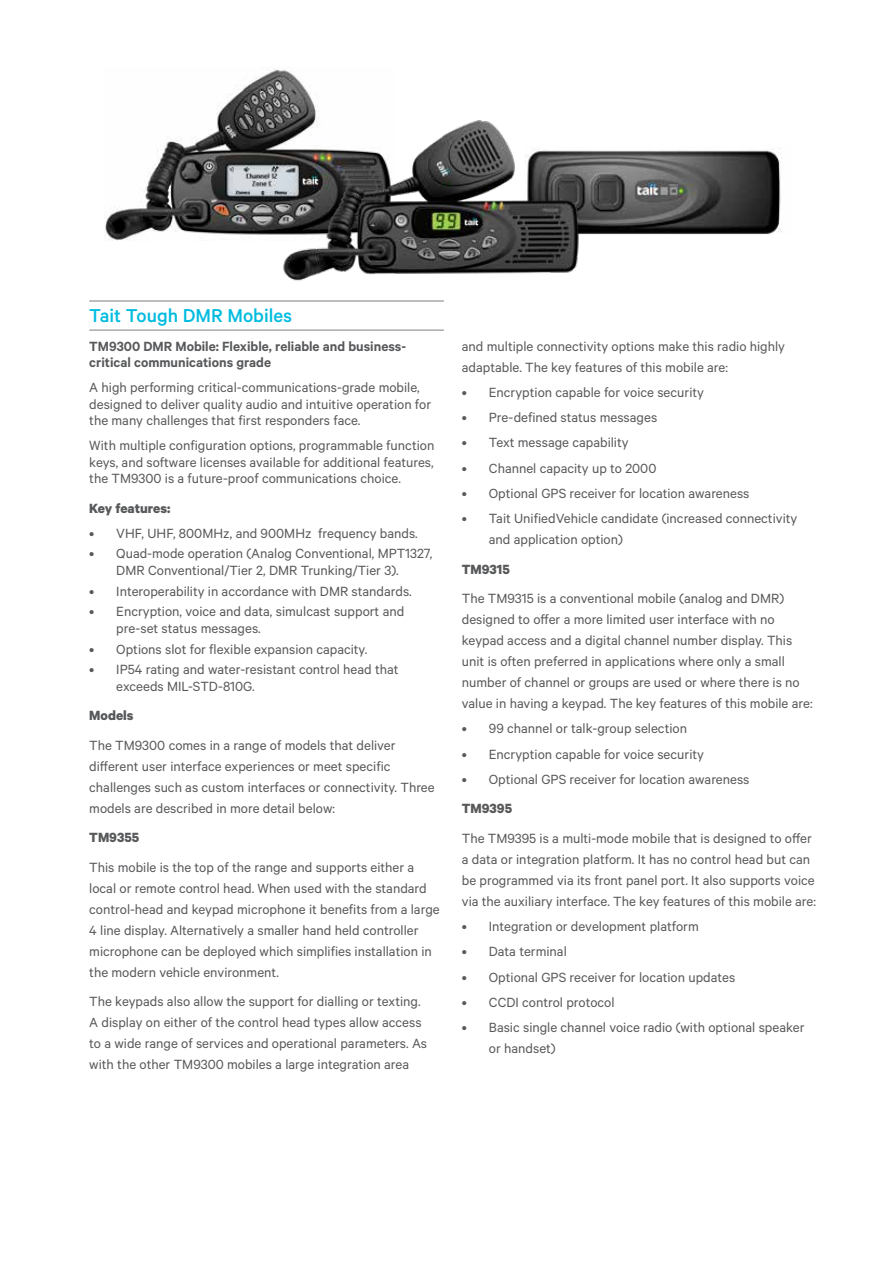
<style>
.page{position:relative;width:893px;height:1263px;background:#fff}
.page>*{position:absolute;margin:0;border:0;box-sizing:border-box;transform-origin:0 0}
.t1{font:500 21px "Calibre";color:#00bcdf}
.t2{font:15px/21px "Calibre";color:#58595b}
.t3{font:600 15px/16.5px "Calibre";color:#58595b}
.t4{font:700 15px "Calibre";color:#58595b}
</style>
<div class="page">
<hr style="left:89px;top:300px;width:355px;height:2px;background:#a7a9ac">
<hr style="left:89px;top:329px;width:355px;height:2px;background:#a7a9ac">
<img style="left:105px;top:69px;width:211px;height:172px">
<img style="left:597px;top:148px;width:184px;height:86px">
<img style="left:279px;top:117px;width:318px;height:164px">
<h1 class="t1" style="left:89px;top:303px;width:204px">Tait Tough DMR Mobiles</h1>
<p class="t3" style="left:89px;top:337px;width:318px">TM9300 DMR Mobile: Flexible, reliable and business&shy;critical communications grade</p>
<p class="t2" style="left:89px;top:379px;width:343px;line-height:16.5px">A high performing critical-communications-grade mobile, designed to deliver quality audio and intuitive operation for the many challenges that first responders face.</p>
<p class="t2" style="left:89px;top:437px;width:347px;line-height:16.5px;text-align:justify">With multiple configuration options, programmable function keys, and software licenses available for additional features, the TM9300 is a future-proof communications choice.</p>
<p class="t4" style="left:89px;top:499px;width:83px">Key features:</p>
<p class="t2" style="left:89px;top:522px;width:330px">• VHF, UHF, 800MHz, and 900MHz frequency bands.</p>
<p class="t2" style="left:89px;top:545px;width:344px;line-height:16.5px;text-align:center">• Quad-mode operation (Analog Conventional, MPT1327,<br>DMR Conventional/Tier 2, DMR Trunking/Tier 3).</p>
<p class="t2" style="left:89px;top:580px;width:324px">• Interoperability in accordance with DMR standards.</p>
<p class="t2" style="left:116px;top:603px;width:290px;line-height:16.5px;text-indent:-27px">• Encryption, voice and data, simulcast support and pre-set status messages.</p>
<p class="t2" style="left:89px;top:638px;width:279px">• Options slot for flexible expansion capacity.</p>
<p class="t2" style="left:116px;top:661px;width:284px;line-height:16.5px;text-indent:-27px">• IP54 rating and water-resistant control head that exceeds MIL-STD-810G.</p>
<p class="t4" style="left:89px;top:706px;width:46px">Models</p>
<p class="t2" style="left:89px;top:734px;width:347px">The TM9300 comes in a range of models that deliver different user interface experiences or meet specific challenges such as custom interfaces or connectivity. Three models are described in more detail below:</p>
<p class="t4" style="left:89px;top:829px;width:51px">TM9355</p>
<p class="t2" style="left:89px;top:856px;width:352px">This mobile is the top of the range and supports either a local or remote control head. When used with the standard control-head and keypad microphone it benefits from a large 4 line display. Alternatively a smaller hand held controller microphone can be deployed which simplifies installation in the modern vehicle environment.</p>
<p class="t2" style="left:89px;top:991px;width:339px">The keypads also allow the support for dialling or texting.<br>A display on either of the control head types allow access to a wide range of services and operational parameters. As with the other TM9300 mobiles a large integration area</p>
<p class="t2" style="left:462px;top:335px;width:325px">and multiple connectivity options make this radio highly adaptable. The key features of this mobile are:</p>
<p class="t2" style="left:462px;top:381px;width:244px">• Encryption capable for voice security</p>
<p class="t2" style="left:462px;top:406px;width:197px">• Pre-defined status messages</p>
<p class="t2" style="left:462px;top:432px;width:168px">• Text message capability</p>
<p class="t2" style="left:462px;top:457px;width:196px">• Channel capacity up to 2000</p>
<p class="t2" style="left:462px;top:482px;width:289px">• Optional GPS receiver for location awareness</p>
<p class="t2" style="left:489px;top:507px;width:310px;text-indent:-27px">• Tait UnifiedVehicle candidate (increased connectivity and application option)</p>
<p class="t4" style="left:462px;top:560px;width:50px">TM9315</p>
<p class="t2" style="left:462px;top:587px;width:352px">The TM9315 is a conventional mobile (analog and DMR) designed to offer a more limited user interface with no keypad access and a digital channel number display. This unit is often preferred in applications where only a small number of channel or groups are used or where there is no value in having a keypad. The key features of this mobile are:</p>
<p class="t2" style="left:462px;top:718px;width:227px">• 99 channel or talk-group selection</p>
<p class="t2" style="left:462px;top:743px;width:244px">• Encryption capable for voice security</p>
<p class="t2" style="left:462px;top:768px;width:289px">• Optional GPS receiver for location awareness</p>
<p class="t4" style="left:462px;top:799px;width:52px">TM9395</p>
<p class="t2" style="left:462px;top:827px;width:356px">The TM9395 is a multi-mode mobile that is designed to offer a data or integration platform. It has no control head but can be programmed via its front panel port. It also supports voice via the auxiliary interface. The key features of this mobile are:</p>
<p class="t2" style="left:462px;top:915px;width:238px">• Integration or development platform</p>
<p class="t2" style="left:462px;top:941px;width:106px">• Data terminal</p>
<p class="t2" style="left:462px;top:966px;width:275px">• Optional GPS receiver for location updates</p>
<p class="t2" style="left:462px;top:991px;width:154px">• CCDI control protocol</p>
<p class="t2" style="left:489px;top:1016px;width:317px;text-indent:-27px">• Basic single channel voice radio (with optional speaker or handset)</p>
</div>
